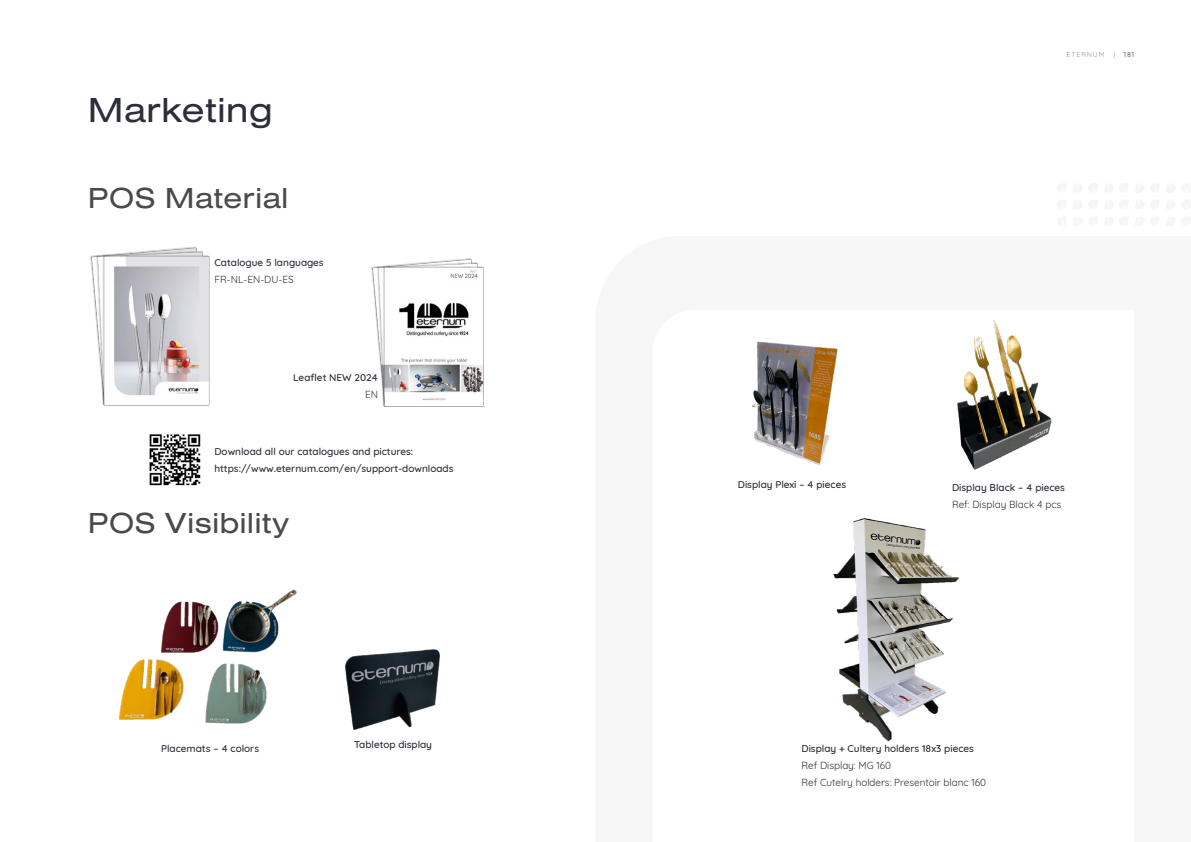
<style>
.page{position:relative;width:1191px;height:842px;background:#fff}
.page>*{position:absolute;margin:0;border:0;box-sizing:border-box;transform-origin:0 0}
.t1{font:36px "Nimbus San Ext";color:#2c2e39}
.t2{font:30px "Nimbus San Ext";color:#4a4a49}
.t3{font:500 10px/17px "Quicksand";color:#2c2e39}
.t4{font:10px/17px "Quicksand";color:#2c2e39}
.t5{font:7px "Quicksand";letter-spacing:.125em;color:#9a969e}
.t6{font:7px "Quicksand";color:#2c2e39}
.s1{color:#9a969e}
</style>
<div class="page">
<img style="left:90px;top:246px;width:120px;height:160px">
<img style="left:371px;top:258px;width:113px;height:149px">
<img style="left:149px;top:434px;width:52px;height:52px">
<img style="left:345px;top:649px;width:96px;height:81px">
<img style="left:833px;top:518px;width:126px;height:224px">
<img style="left:752px;top:341px;width:86px;height:124px">
<img style="left:957px;top:320px;width:95px;height:150px">
<img style="left:119px;top:589px;width:178px;height:135px">
<h1 class="t1" style="left:88px;top:86px;width:187px">Marketing</h1>
<h2 class="t2" style="left:88px;top:177px;width:202px">POS Material</h2>
<p class="t3" style="left:215px;top:253px;width:111px">Catalogue 5 languages</p>
<p class="t4" style="left:215px;top:270px;width:81px">FR-NL-EN-DU-ES</p>
<p class="t3" style="left:293px;top:368px;width:86px">Leaflet NEW 2024</p>
<p class="t4" style="left:365px;top:385px;width:14px">EN</p>
<p class="t3" style="left:214px;top:442px;width:241px">Download all our catalogues and pictures: https://www.eternum.com/en/support-downloads</p>
<h2 class="t2" style="left:88px;top:503px;width:203px">POS Visibility</h2>
<p class="t5" style="left:1066px;top:49px;width:39px">ETERNUM</p>
<p class="t6" style="left:1113px;top:49px;width:22px"><span class="s1">|</span> 181</p>
<p class="t3" style="left:738px;top:474px;width:110px">Display Plexi – 4 pieces</p>
<p class="t3" style="left:952px;top:478px;width:114px">Display Black – 4 pieces</p>
<p class="t4" style="left:952px;top:495px;width:111px">Ref: Display Black 4 pcs</p>
<p class="t3" style="left:161px;top:739px;width:100px">Placemats – 4 colors</p>
<p class="t3" style="left:354px;top:735px;width:79px">Tabletop display</p>
<p class="t3" style="left:801px;top:739px;width:174px">Display + Cultery holders 18x3 pieces</p>
<p class="t4" style="left:801px;top:756px;width:186px">Ref Display: MG 160<br>Ref Cutelry holders: Presentoir blanc 160</p>
</div>
